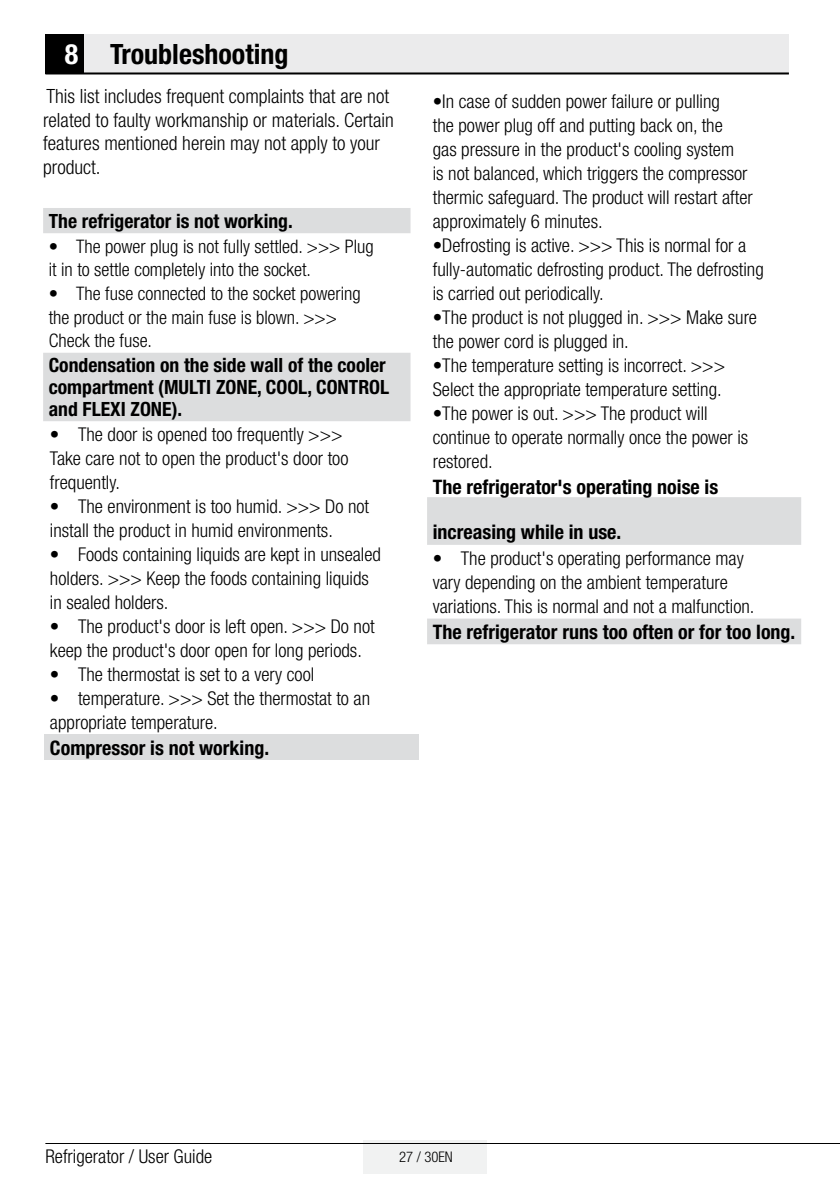
<style>
.page{position:relative;width:840px;height:1191px;background:#fff}
.page>*{position:absolute;margin:0;border:0;box-sizing:border-box;transform-origin:0 0}
.t1{font:700 condensed 28px "Helvetica Neue LT Pro";color:#000}
.t2{font:700 condensed 20px "Helvetica Neue LT Pro";color:#000}
.t3{font:300 condensed 19.6px/23.6px "Helvetica Neue LT Pro";color:#000}
.t4{font:700 condensed 19.6px/21.6px "Helvetica Neue LT Pro";color:#000}
.t5{font:300 condensed 19px/24px "Helvetica Neue LT Pro";color:#000}
.t6{font:300 condensed 18.6px/23.6px "Helvetica Neue LT Pro";color:#000}
.t7{font:300 condensed 14.6px "Helvetica Neue LT Pro";color:#000}
.s1{color:#fff}
</style>
<div class="page">
<div style="left:363px;top:1140px;width:123px;height:33px;background:#f1f2f2"></div>
<hr style="left:45px;top:1143px;width:794px;height:1px;background:#000">
<div style="left:45px;top:34px;width:40px;height:40px;background:#000"></div>
<div style="left:85px;top:34px;width:703px;height:40px;background:#ebebec"></div>
<hr style="left:45px;top:72px;width:743px;height:2px;background:#000">
<svg style="left:43px;top:208px;width:367px;height:213px"></svg>
<div style="left:44px;top:734px;width:374px;height:26px;background:#dcddde"></div>
<svg style="left:427px;top:497px;width:373px;height:147px"></svg>
<h1 class="t1" style="left:65px;top:37px;width:225px"><span class="s1">8</span> Troubleshooting</h1>
<p class="t3" style="left:43px;top:84px;width:352px">This list includes frequent complaints that are not related to faulty workmanship or materials. Certain features mentioned herein may not apply to your product.</p>
<p class="t4" style="left:49px;top:210px;width:245px">The refrigerator is not working.</p>
<p class="t6" style="left:49px;top:234px;width:326px">• The power plug is not fully settled. &gt;&gt;&gt; Plug it in to settle completely into the socket.</p>
<p class="t6" style="left:49px;top:281px;width:313px">• The fuse connected to the socket powering the product or the main fuse is blown. &gt;&gt;&gt;<br>Check the fuse.</p>
<p class="t4" style="left:49px;top:354px;width:342px">Condensation on the side wall of the cooler compartment (MULTI ZONE, COOL, CONTROL and FLEXI ZONE).</p>
<p class="t5" style="left:50px;top:422px;width:300px">• The door is opened too frequently &gt;&gt;&gt;<br>Take care not to open the product's door too frequently.</p>
<p class="t5" style="left:50px;top:494px;width:320px">• The environment is too humid. &gt;&gt;&gt; Do not install the product in humid environments.</p>
<p class="t5" style="left:50px;top:542px;width:332px">• Foods containing liquids are kept in unsealed holders. &gt;&gt;&gt; Keep the foods containing liquids in sealed holders.</p>
<p class="t5" style="left:50px;top:614px;width:326px">• The product's door is left open. &gt;&gt;&gt; Do not keep the product's door open for long periods.</p>
<p class="t5" style="left:50px;top:662px;width:266px">• The thermostat is set to a very cool</p>
<p class="t5" style="left:50px;top:686px;width:321px">• temperature. &gt;&gt;&gt; Set the thermostat to an appropriate temperature.</p>
<p class="t2" style="left:50px;top:735px;width:220px">Compressor is not working.</p>
<p class="t5" style="left:432px;top:89px;width:321px">•In case of sudden power failure or pulling<br>the power plug off and putting back on, the<br>gas pressure in the product's cooling system<br>is not balanced, which triggers the compressor thermic safeguard. The product will restart after approximately 6 minutes.</p>
<p class="t5" style="left:432px;top:233px;width:332px">•Defrosting is active. &gt;&gt;&gt; This is normal for a fully-automatic defrosting product. The defrosting is carried out periodically.</p>
<p class="t5" style="left:432px;top:305px;width:325px">•The product is not plugged in. &gt;&gt;&gt; Make sure the power cord is plugged in.</p>
<p class="t5" style="left:432px;top:353px;width:294px">•The temperature setting is incorrect. &gt;&gt;&gt;<br>Select the appropriate temperature setting.</p>
<p class="t5" style="left:432px;top:401px;width:317px">•The power is out. &gt;&gt;&gt; The product will continue to operate normally once the power is restored.</p>
<p class="t2" style="left:432px;top:474px;width:287px">The refrigerator's operating noise is</p>
<p class="t2" style="left:432px;top:520px;width:190px">increasing while in use.</p>
<p class="t5" style="left:432px;top:546px;width:323px">• The product's operating performance may vary depending on the ambient temperature variations. This is normal and not a malfunction.</p>
<p class="t2" style="left:432px;top:619px;width:364px">The refrigerator runs too often or for too long.</p>
<p class="t5" style="left:45px;top:1143px;width:168px">Refrigerator / User Guide</p>
<p class="t7" style="left:399px;top:1148px;width:55px">27 / 30EN</p>
</div>
